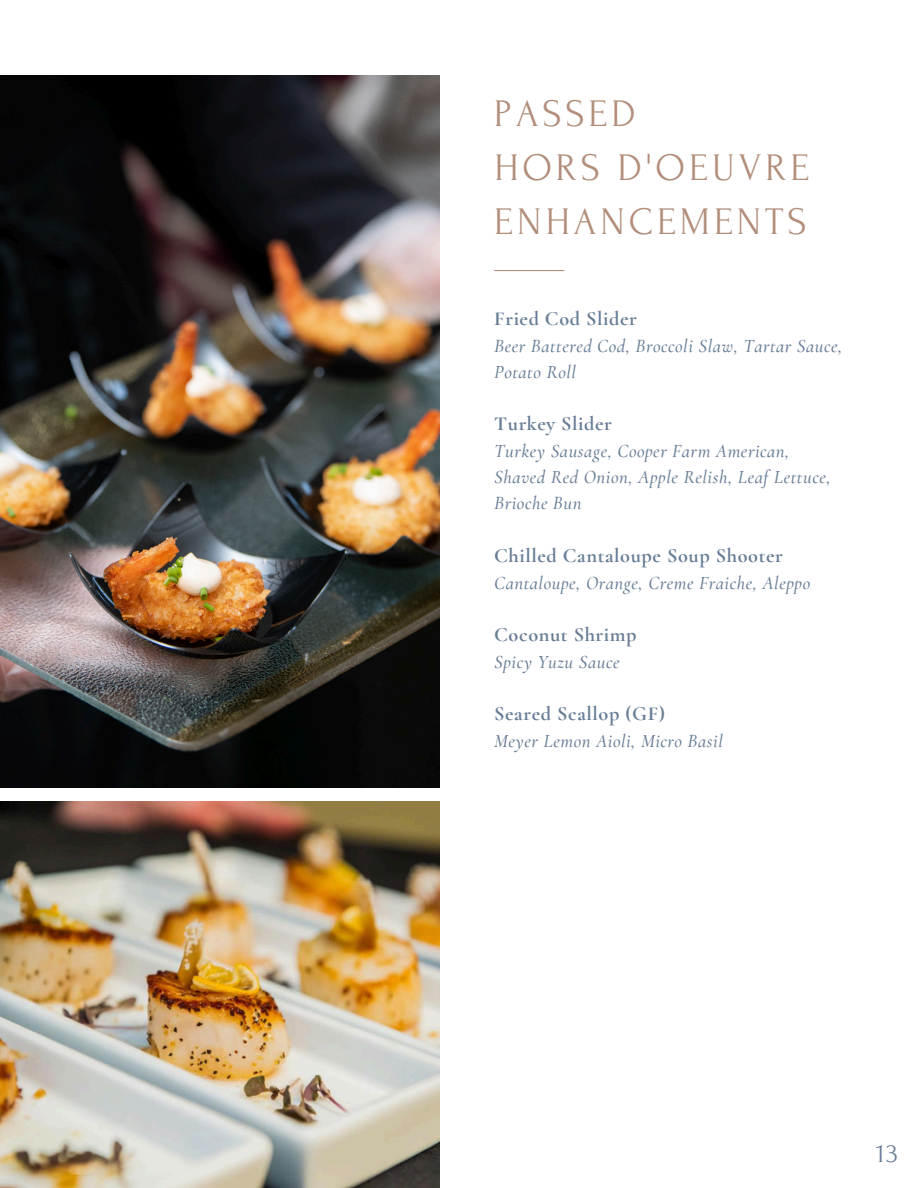
<style>
.page{position:relative;width:918px;height:1188px;background:#fff}
.page>*{position:absolute;margin:0;border:0;box-sizing:border-box;transform-origin:0 0}
.t1{font:39px/54px "Forum";letter-spacing:.1em;color:#b28e7b}
.t2{font:27px "Forum";color:#687d96}
.t3{font:700 20.25px "Cormorant Garamond";letter-spacing:.03em;color:#687d96}
.t4{font:italic 500 18.75px/25.8px "Cormorant Garamond";letter-spacing:.03em;color:#687d96}
</style>
<div class="page">
<hr style="left:494px;top:270px;width:70px;height:1px;background:#b28e7b">
<img style="left:0;top:75px;width:440px;height:712px">
<img style="left:0;top:801px;width:440px;height:387px">
<h1 class="t1" style="left:494px;top:87px;width:317px">PASSED<br>HORS D'OEUVRE<br>ENHANCEMENTS</h1>
<p class="t3" style="left:494px;top:306px;width:144px">Fried Cod Slider</p>
<p class="t4" style="left:494px;top:333px;width:350px">Beer Battered Cod, Broccoli Slaw, Tartar Sauce,<br>Potato Roll</p>
<p class="t3" style="left:494px;top:412px;width:119px">Turkey Slider</p>
<p class="t4" style="left:494px;top:439px;width:338px">Turkey Sausage, Cooper Farm American,<br>Shaved Red Onion, Apple Relish, Leaf Lettuce,<br>Brioche Bun</p>
<p class="t3" style="left:494px;top:543px;width:290px">Chilled Cantaloupe Soup Shooter</p>
<p class="t4" style="left:494px;top:570px;width:318px">Cantaloupe, Orange, Creme Fraiche, Aleppo</p>
<p class="t3" style="left:494px;top:622px;width:144px">Coconut Shrimp</p>
<p class="t4" style="left:494px;top:649px;width:127px">Spicy Yuzu Sauce</p>
<p class="t3" style="left:494px;top:701px;width:172px">Seared Scallop (GF)</p>
<p class="t4" style="left:494px;top:728px;width:230px">Meyer Lemon Aioli, Micro Basil</p>
<p class="t2" style="left:876px;top:1139px;width:23px">13</p>
</div>
